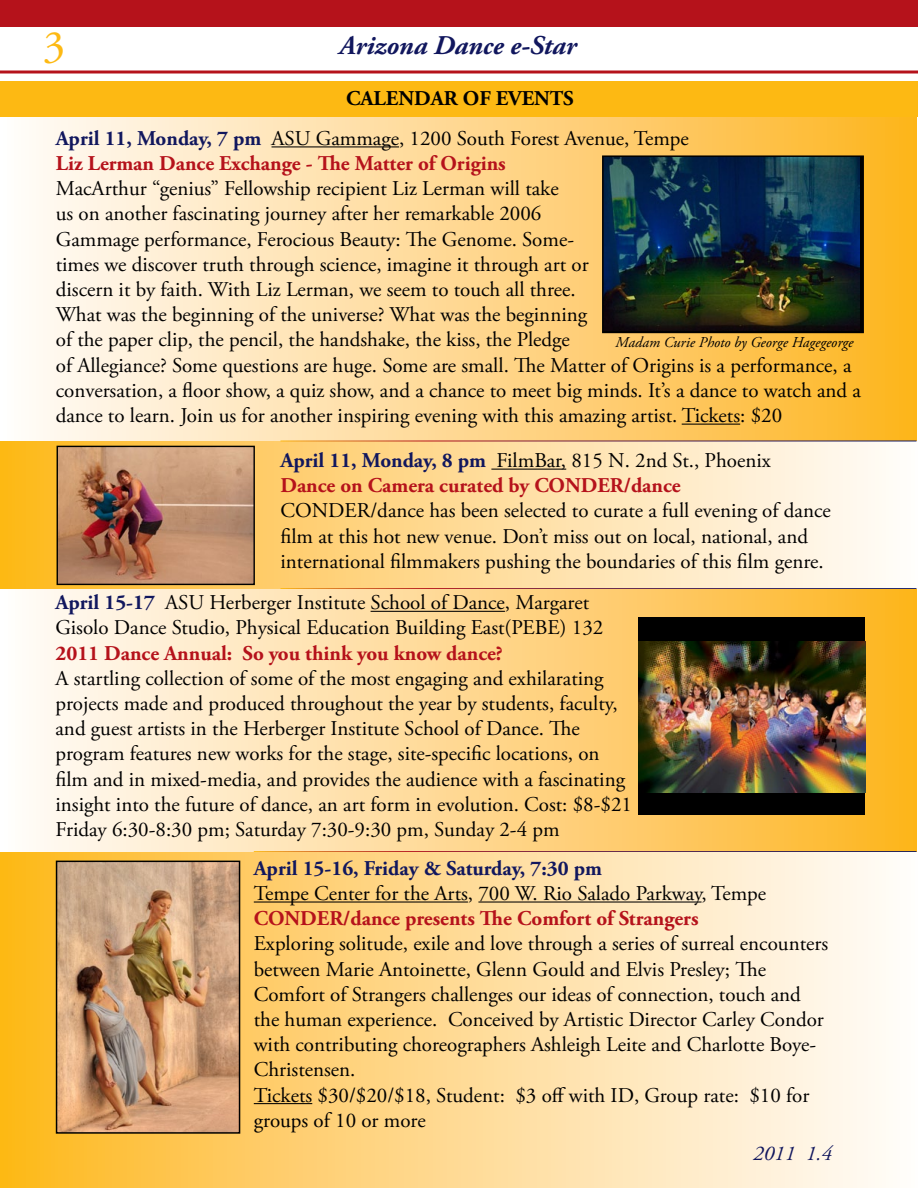
<style>
.page{position:relative;width:918px;height:1188px;background:#fff}
.page>*{position:absolute;margin:0;border:0;box-sizing:border-box;transform-origin:0 0}
.t1{font:45px "Adobe Garamond Pro";color:#fdb913}
.t2{font:italic 700 27px "Adobe Garamond Pro";color:#11175e}
.t3{font:21px/25.2px "Adobe Garamond Pro";color:#000}
.t4{font:700 21px/25.2px "Adobe Garamond Pro";color:#b5121b}
.t5{font:700 21px "Adobe Garamond Pro";color:#11175e}
.t6{font:italic 21px "Adobe Garamond Pro";color:#11175e}
.t7{font:italic 15px "Adobe Garamond Pro";color:#000}
.s1{font-weight:700}
.s2{font-weight:700;color:#11175e}
.s3{color:#11175e}
.s4{font-weight:400;color:#000}
</style>
<div class="page">
<svg style="left:0;top:70px;width:918px;height:4px;background:#c74d53"></svg>
<div style="left:0;top:0;width:917px;height:26px;background:#b5121b"></div>
<div style="left:0;top:852px;width:918px;height:336px;background:linear-gradient(to right,#feb823,#fffdff)"></div>
<div style="left:0;top:589px;width:916px;height:262px;background:linear-gradient(to right,#fffcfe,#fdb423)"></div>
<div style="left:0;top:117px;width:916px;height:324px;background:linear-gradient(to right,#fffcfe,#feb524)"></div>
<div style="left:0;top:441px;width:918px;height:148px;background:linear-gradient(to right,#feb823,#fffdff)"></div>
<hr style="left:491px;top:469px;width:75px;height:1px;background:#000">
<hr style="left:371px;top:611px;width:134px;height:1px;background:#000">
<div style="left:1px;top:81px;width:917px;height:36px;background:#fdb913"></div>
<hr style="left:281px;top:441px;width:635px;height:1px;background:#fff">
<hr style="left:281px;top:588px;width:635px;height:1px;background:#fff">
<hr style="left:272px;top:146px;width:127px;height:1px;background:#000">
<hr style="left:682px;top:424px;width:58px;height:1px;background:#000">
<div style="left:639px;top:617px;width:226px;height:198px;background:#000"></div>
<img style="left:639px;top:641px;width:226px;height:151px">
<img style="left:601px;top:155px;width:264px;height:179px">
<hr style="left:254px;top:901px;width:214px;height:2px;background:#000">
<hr style="left:478px;top:901px;width:224px;height:2px;background:#000">
<hr style="left:254px;top:1103px;width:58px;height:1px;background:#000">
<img style="left:55px;top:860px;width:186px;height:274px">
<img style="left:56px;top:445px;width:200px;height:141px">
<h1 class="t1" style="left:43px;top:20px;width:24px">3</h1>
<p class="t2" style="left:340px;top:30px;width:238px">Arizona Dance e-Star</p>
<p class="t3" style="left:56px;top:79px;width:635px;line-height:40px;text-indent:290px"><span class="s1">CALENDAR OF EVENTS<br></span><span class="s2">April 11, Monday, 7 pm</span> ASU Gammage, 1200 South Forest Avenue, Tempe</p>
<p class="t4" style="left:56px;top:151px;width:452px">Liz Lerman Dance Exchange - The Matter of Origins</p>
<p class="t3" style="left:56px;top:177px;width:807px">MacArthur “genius” Fellowship recipient Liz Lerman will take<br>us on another fascinating journey after her remarkable 2006<br>Gammage performance, Ferocious Beauty: The Genome. Some-<br>times we discover truth through science, imagine it through art or<br>discern it by faith. With Liz Lerman, we seem to touch all three.<br>What was the beginning of the universe? What was the beginning<br>of the paper clip, the pencil, the handshake, the kiss, the Pledge<br>of Allegiance? Some questions are huge. Some are small. The Matter of Origins is a performance, a conversation, a floor show, a quiz show, and a chance to meet big minds. It’s a dance to watch and a dance to learn. Join us for another inspiring evening with this amazing artist. Tickets: $20</p>
<p class="t7" style="left:616px;top:333px;width:239px">Madam Curie Photo by George Hagegeorge</p>
<p class="t4" style="left:281px;top:448px;width:492px"><span class="s3">April 11, Monday, 8 pm</span> <span class="s4">FilmBar, 815 N. 2nd St., Phoenix<br></span>Dance on Camera curated by CONDER/dance</p>
<p class="t3" style="left:281px;top:499px;width:552px">CONDER/dance has been selected to curate a full evening of dance film at this hot new venue. Don’t miss out on local, national, and international filmmakers pushing the boundaries of this film genre.</p>
<p class="t3" style="left:56px;top:591px;width:549px"><span class="s2">April 15-17</span> ASU Herberger Institute School of Dance, Margaret<br>Gisolo Dance Studio, Physical Education Building East(PEBE) 132</p>
<p class="t4" style="left:56px;top:641px;width:449px">2011 Dance Annual: So you think you know dance?</p>
<p class="t3" style="left:56px;top:666px;width:578px">A startling collection of some of the most engaging and exhilarating projects made and produced throughout the year by students, faculty, and guest artists in the Herberger Institute School of Dance. The program features new works for the stage, site-specific locations, on film and in mixed-media, and provides the audience with a fascinating insight into the future of dance, an art form in evolution. Cost: $8-$21<br>Friday 6:30-8:30 pm; Saturday 7:30-9:30 pm, Sunday 2-4 pm</p>
<p class="t5" style="left:254px;top:856px;width:350px">April 15-16, Friday &amp; Saturday, 7:30 pm</p>
<p class="t3" style="left:254px;top:881px;width:514px">Tempe Center for the Arts, 700 W. Rio Salado Parkway, Tempe</p>
<p class="t4" style="left:254px;top:906px;width:446px">CONDER/dance presents The Comfort of Strangers</p>
<p class="t3" style="left:254px;top:932px;width:576px">Exploring solitude, exile and love through a series of surreal encounters between Marie Antoinette, Glenn Gould and Elvis Presley; The Comfort of Strangers challenges our ideas of connection, touch and the human experience. Conceived by Artistic Director Carley Condor with contributing choreographers Ashleigh Leite and Charlotte Boye-Christensen.<br>Tickets $30/$20/$18, Student: $3 off with ID, Group rate: $10 for groups of 10 or more</p>
<p class="t6" style="left:753px;top:1140px;width:80px">2011 1.4</p>
</div>
